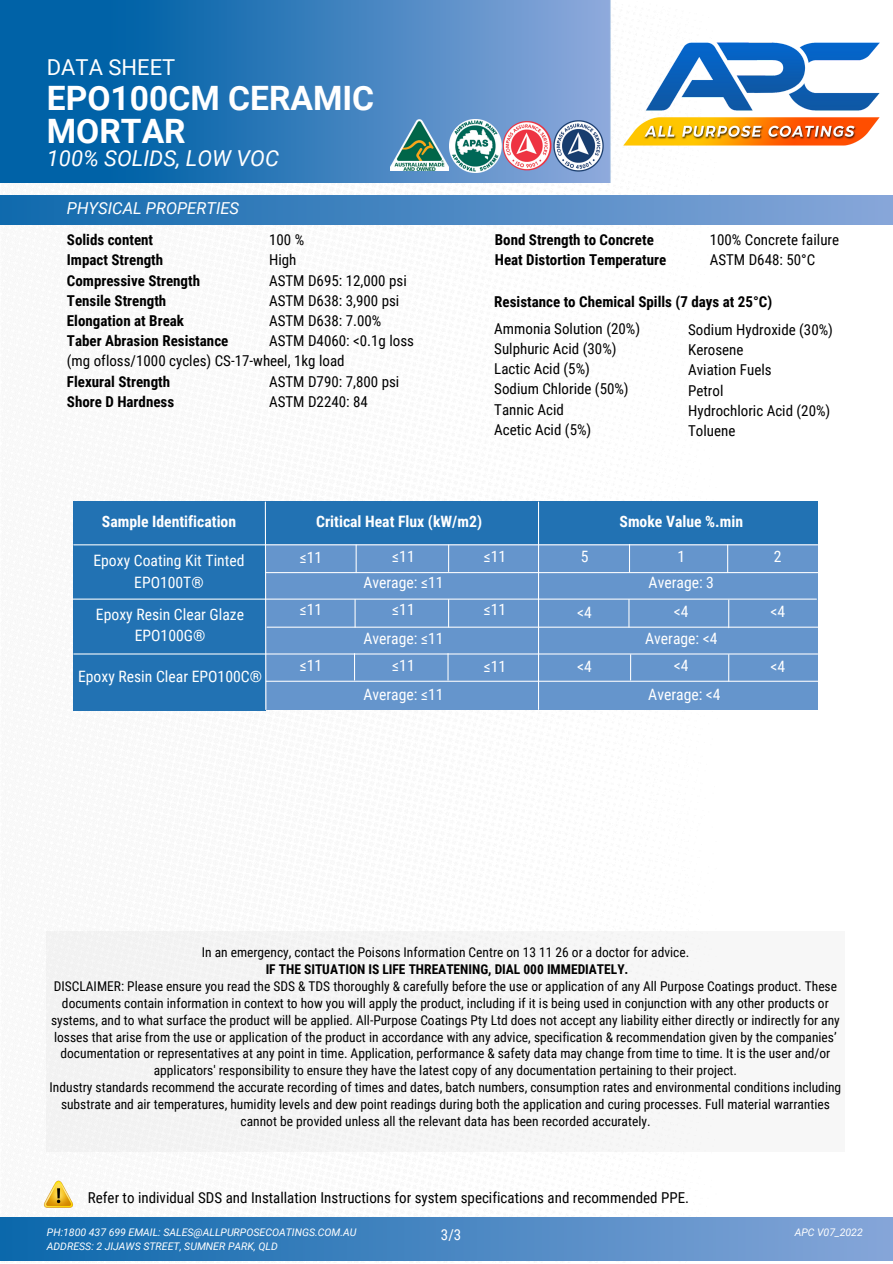
<style>
.page{position:relative;width:893px;height:1264px;background:#fff}
.page>*{position:absolute;margin:0;border:0;box-sizing:border-box;transform-origin:0 0}
.t1{font:700 33.6px/32.5px "Roboto";color:#fff}
.t2{font:italic 22.05px "Roboto";color:#fff}
.t3{font:22.05px "Roboto";color:#fff}
.t4{font:italic 16.5px "Roboto";color:#fff}
.t5{font:15.6px/21.3px "Roboto Condensed";color:#fff;text-align:center}
.t6{font:700 15.6px "Roboto Condensed";color:#fff}
.t7{font:15px "Roboto Condensed";color:#000}
.t8{font:700 15px "Roboto Condensed";color:#000}
.t9{font:15px "Roboto Condensed";color:#fff}
.t10{font:13.5px/16.8px "Roboto Condensed";color:#000;text-align:center}
.t11{font:700 13.5px "Roboto Condensed";color:#000}
.t12{font:italic 10.5px/14px "Roboto";color:#fff}
</style>
<div class="page">
<img style="left:0;top:1217px;width:892px;height:44px">
<img style="left:0;top:0;width:611px;height:182px">
<img style="left:390px;top:119px;width:213px;height:53px">
<div style="left:47px;top:931px;width:797px;height:220px;background:#f6f6f6"></div>
<img style="left:0;top:195px;width:892px;height:29px">
<div style="left:73px;top:501px;width:192px;height:209px;background:#2272b3"></div>
<div style="left:265px;top:501px;width:552px;height:43px;background:#2272b3"></div>
<div style="left:265px;top:544px;width:552px;height:165px;background:#6595cc"></div>
<svg style="left:264px;top:501px;width:3px;height:209px"></svg>
<hr style="left:538px;top:502px;width:1px;height:207px;background:#fff">
<hr style="left:74px;top:544px;width:743px;height:1px;background:#fff">
<hr style="left:73px;top:598px;width:743px;height:1px;background:#fff">
<hr style="left:74px;top:653px;width:743px;height:1px;background:#fff">
<hr style="left:265px;top:572px;width:552px;height:1px;background:#fff">
<hr style="left:267px;top:626px;width:552px;height:1px;background:#fff">
<hr style="left:266px;top:680px;width:552px;height:1px;background:#fff">
<svg style="left:355px;top:545px;width:1px;height:27px"></svg>
<svg style="left:448px;top:545px;width:1px;height:26px"></svg>
<svg style="left:354px;top:599px;width:1px;height:28px"></svg>
<svg style="left:448px;top:599px;width:1px;height:27px"></svg>
<svg style="left:354px;top:653px;width:1px;height:27px"></svg>
<svg style="left:447px;top:653px;width:1px;height:27px"></svg>
<svg style="left:629px;top:545px;width:1px;height:27px"></svg>
<svg style="left:727px;top:545px;width:1px;height:27px"></svg>
<svg style="left:628px;top:599px;width:1px;height:28px"></svg>
<svg style="left:728px;top:600px;width:1px;height:27px"></svg>
<svg style="left:630px;top:654px;width:1px;height:26px"></svg>
<svg style="left:728px;top:654px;width:1px;height:27px"></svg>
<img style="left:43px;top:1180px;width:31px;height:28px">
<img style="left:623px;top:42px;width:257px;height:104px">
<p class="t3" style="left:47px;top:55px;width:130px">DATA SHEET</p>
<p class="t1" style="left:47px;top:82px;width:329px">EPO100CM CERAMIC<br>MORTAR</p>
<p class="t2" style="left:47px;top:146px;width:233px">100% SOLIDS, LOW VOC</p>
<p class="t4" style="left:67px;top:199px;width:174px">PHYSICAL PROPERTIES</p>
<p class="t8" style="left:67px;top:231px;width:88px">Solids content</p>
<p class="t8" style="left:67px;top:251px;width:98px">Impact Strength</p>
<p class="t8" style="left:67px;top:272px;width:135px">Compressive Strength</p>
<p class="t8" style="left:67px;top:292px;width:101px">Tensile Strength</p>
<p class="t8" style="left:67px;top:312px;width:119px">Elongation at Break</p>
<p class="t8" style="left:67px;top:332px;width:163px">Taber Abrasion Resistance</p>
<p class="t8" style="left:67px;top:373px;width:105px">Flexural Strength</p>
<p class="t8" style="left:67px;top:393px;width:109px">Shore D Hardness</p>
<p class="t7" style="left:269px;top:231px;width:37px">100 %</p>
<p class="t7" style="left:269px;top:251px;width:29px">High</p>
<p class="t7" style="left:269px;top:272px;width:139px">ASTM D695: 12,000 psi</p>
<p class="t7" style="left:269px;top:292px;width:132px">ASTM D638: 3,900 psi</p>
<p class="t7" style="left:269px;top:312px;width:114px">ASTM D638: 7.00%</p>
<p class="t7" style="left:269px;top:332px;width:146px">ASTM D4060: &lt;0.1g loss</p>
<p class="t7" style="left:269px;top:373px;width:132px">ASTM D790: 7,800 psi</p>
<p class="t7" style="left:269px;top:393px;width:100px">ASTM D2240: 84</p>
<p class="t7" style="left:67px;top:351px;width:279px">(mg ofloss/1000 cycles) CS-17-wheel, 1kg load</p>
<p class="t8" style="left:495px;top:231px;width:160px">Bond Strength to Concrete</p>
<p class="t8" style="left:495px;top:251px;width:173px">Heat Distortion Temperature</p>
<p class="t7" style="left:709px;top:231px;width:131px">100% Concrete failure</p>
<p class="t7" style="left:709px;top:251px;width:107px">ASTM D648: 50°C</p>
<p class="t8" style="left:494px;top:293px;width:279px">Resistance to Chemical Spills (7 days at 25°C)</p>
<p class="t7" style="left:494px;top:319px;width:147px">Ammonia Solution (20%)</p>
<p class="t7" style="left:494px;top:340px;width:124px">Sulphuric Acid (30%)</p>
<p class="t7" style="left:494px;top:360px;width:97px">Lactic Acid (5%)</p>
<p class="t7" style="left:494px;top:380px;width:136px">Sodium Chloride (50%)</p>
<p class="t7" style="left:494px;top:400px;width:71px">Tannic Acid</p>
<p class="t7" style="left:494px;top:421px;width:98px">Acetic Acid (5%)</p>
<p class="t7" style="left:688px;top:321px;width:146px">Sodium Hydroxide (30%)</p>
<p class="t7" style="left:688px;top:341px;width:57px">Kerosene</p>
<p class="t7" style="left:688px;top:361px;width:85px">Aviation Fuels</p>
<p class="t7" style="left:688px;top:381px;width:37px">Petrol</p>
<p class="t7" style="left:688px;top:402px;width:144px">Hydrochloric Acid (20%)</p>
<p class="t7" style="left:688px;top:422px;width:49px">Toluene</p>
<p class="t6" style="left:102px;top:512px;width:136px">Sample Identification</p>
<p class="t6" style="left:316px;top:512px;width:167px">Critical Heat Flux (kW/m2)</p>
<p class="t6" style="left:619px;top:512px;width:125px">Smoke Value %.min</p>
<p class="t5" style="left:300px;top:546px;width:24px">≤11</p>
<p class="t5" style="left:392px;top:546px;width:24px">≤11</p>
<p class="t5" style="left:483px;top:546px;width:24px">≤11</p>
<p class="t5" style="left:580px;top:546px;width:9px">5</p>
<p class="t5" style="left:677px;top:546px;width:9px">1</p>
<p class="t5" style="left:773px;top:546px;width:9px">2</p>
<p class="t5" style="left:93px;top:550px;width:153px">Epoxy Coating Kit Tinted<br>EPO100T®</p>
<p class="t5" style="left:96px;top:603px;width:150px">Epoxy Resin Clear Glaze<br>EPO100G®</p>
<p class="t5" style="left:78px;top:665px;width:185px">Epoxy Resin Clear EPO100C®</p>
<p class="t5" style="left:648px;top:571px;width:67px">Average: 3</p>
<p class="t5" style="left:363px;top:571px;width:82px">Average: ≤11</p>
<p class="t5" style="left:300px;top:598px;width:24px">≤11</p>
<p class="t5" style="left:392px;top:599px;width:24px">≤11</p>
<p class="t5" style="left:483px;top:599px;width:24px">≤11</p>
<p class="t5" style="left:577px;top:601px;width:16px">&lt;4</p>
<p class="t5" style="left:674px;top:601px;width:16px">&lt;4</p>
<p class="t5" style="left:770px;top:601px;width:16px">&lt;4</p>
<p class="t5" style="left:363px;top:628px;width:82px">Average: ≤11</p>
<p class="t5" style="left:645px;top:628px;width:74px">Average: &lt;4</p>
<p class="t5" style="left:392px;top:655px;width:24px">≤11</p>
<p class="t5" style="left:300px;top:655px;width:24px">≤11</p>
<p class="t5" style="left:577px;top:655px;width:16px">&lt;4</p>
<p class="t5" style="left:674px;top:655px;width:16px">&lt;4</p>
<p class="t5" style="left:770px;top:656px;width:16px">&lt;4</p>
<p class="t5" style="left:483px;top:655px;width:24px">≤11</p>
<p class="t5" style="left:363px;top:684px;width:82px">Average: ≤11</p>
<p class="t5" style="left:648px;top:684px;width:74px">Average: &lt;4</p>
<p class="t10" style="left:202px;top:944px;width:489px">In an emergency, contact the Poisons Information Centre on 13 11 26 or a doctor for advice.</p>
<p class="t11" style="left:266px;top:961px;width:364px">IF THE SITUATION IS LIFE THREATENING, DIAL 000 IMMEDIATELY.</p>
<p class="t10" style="left:51px;top:978px;width:790px">DISCLAIMER: Please ensure you read the SDS &amp; TDS thoroughly &amp; carefully before the use or application of any All Purpose Coatings product. These documents contain information in context to how you will apply the product, including if it is being used in conjunction with any other products or systems, and to what surface the product will be applied. All-Purpose Coatings Pty Ltd does not accept any liability either directly or indirectly for any losses that arise from the use or application of the product in accordance with any advice, specification &amp; recommendation given by the companies’ documentation or representatives at any point in time. Application, performance &amp; safety data may change from time to time. It is the user and/or applicators' responsibility to ensure they have the latest copy of any documentation pertaining to their project.</p>
<p class="t10" style="left:50px;top:1079px;width:793px">Industry standards recommend the accurate recording of times and dates, batch numbers, consumption rates and environmental conditions including substrate and air temperatures, humidity levels and dew point readings during both the application and curing processes. Full material warranties cannot be provided unless all the relevant data has been recorded accurately.</p>
<p class="t7" style="left:88px;top:1188px;width:602px">Refer to individual SDS and Installation Instructions for system specifications and recommended PPE.</p>
<p class="t12" style="left:47px;top:1225px;width:311px">PH:1800 437 699 EMAIL: SALES@ALLPURPOSECOATINGS.COM.AU<br>ADDRESS: 2 JIJAWS STREET, SUMNER PARK, QLD</p>
<p class="t12" style="left:794px;top:1225px;width:70px">APC V07_2022</p>
<p class="t9" style="left:441px;top:1226px;width:22px">3/3</p>
</div>
